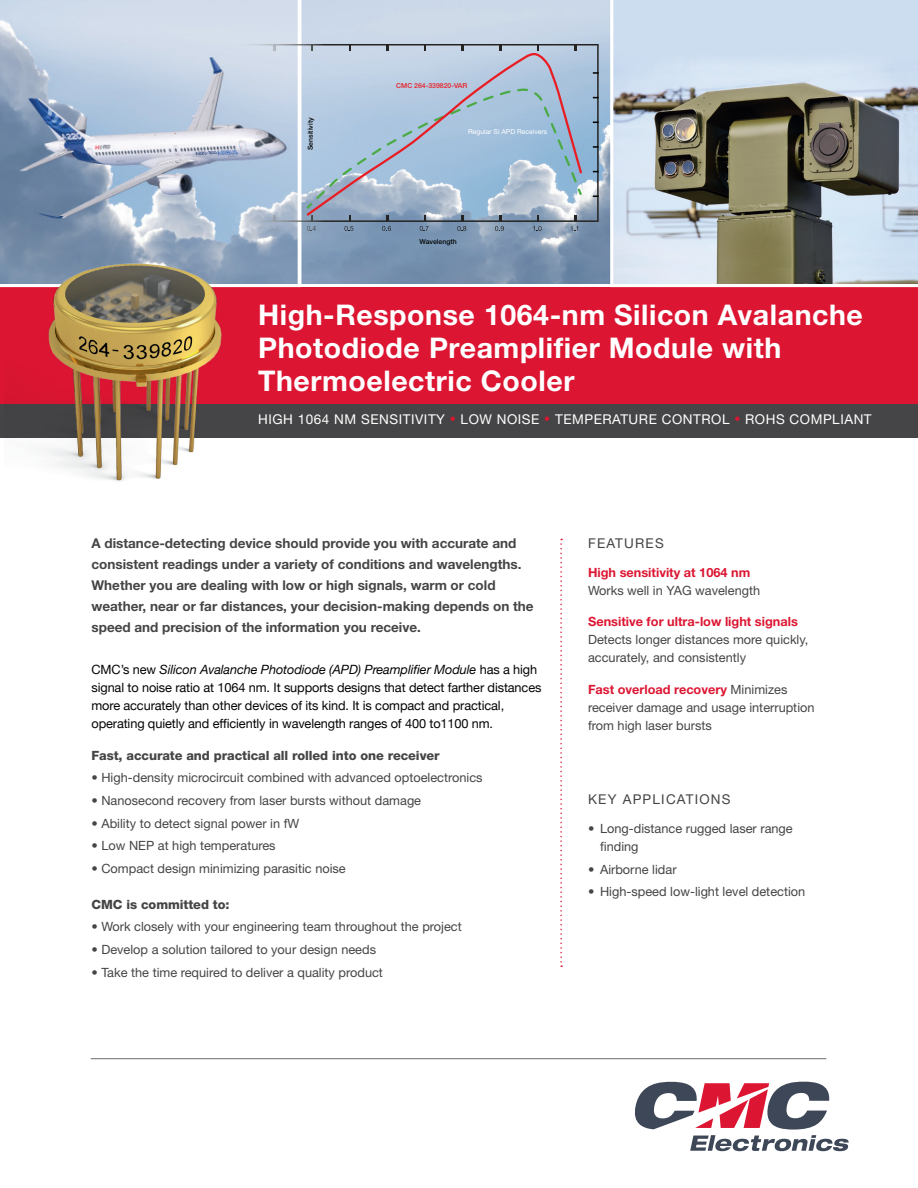
<style>
.page{position:relative;width:918px;height:1188px;background:#fff}
.page>*{position:absolute;margin:0;border:0;box-sizing:border-box;transform-origin:0 0}
.t1{font:700 28.5px/33px "Helvetica Neue LT Std";letter-spacing:.02em;color:#fff}
.t2{font:700 13.5px/21px "Helvetica Neue LT Std";color:#454446}
.t3{font:13.5px "Helvetica Neue LT Std";letter-spacing:.04em;color:#fff}
.t4{font:13.5px "Helvetica Neue LT Std";letter-spacing:.09em;color:#454446}
.t5{font:12.75px/18px "Helvetica Neue LT Std";color:#454446}
.t6{font:12.75px/18.1px "Helvetica Neue";letter-spacing:-.01em;color:#040503}
.t7{font:800 12.75px "Helvetica Neue LT Std";letter-spacing:-.005em;color:#454446}
.t8{font:700 12.75px "Helvetica Neue LT Std";color:#dc1632}
.t9{font:6.9px "Helvetica Neue LT Std";color:#fff}
.t10{font:500 6.9px "Helvetica Neue LT Std";color:#040503}
.t11{font:500 6.9px "Helvetica Neue LT Std";color:#e91d24}
.s1{font-size:12px;color:#dc1632}
.s2{font-style:italic}
.s3{font-weight:700;color:#dc1632}
</style>
<div class="page">
<svg style="left:301px;top:0;width:309px;height:284px;background:#9cb0c8"></svg>
<div style="left:0;top:287px;width:918px;height:117px;background:#dc1632"></div>
<svg style="left:560px;top:539px;width:2px;height:428px"></svg>
<hr style="left:91px;top:1058px;width:735px;height:1px;background:#696c70">
<div style="left:0;top:404px;width:918px;height:34px;background:#454446"></div>
<svg style="left:0;top:0;width:298px;height:284px;background:#adbdd1"></svg>
<svg style="left:610px;top:0;width:308px;height:284px;background:#a5abac"></svg>
<svg style="left:635px;top:1082px;width:214px;height:69px"></svg>
<img style="left:5px;top:238px;width:238px;height:244px">
<svg style="left:307px;top:226px;width:9px;height:5px"></svg>
<svg style="left:269px;top:226px;width:9px;height:5px"></svg>
<svg style="left:232px;top:226px;width:9px;height:5px"></svg>
<svg style="left:344px;top:226px;width:9px;height:5px"></svg>
<svg style="left:382px;top:226px;width:9px;height:5px"></svg>
<svg style="left:420px;top:226px;width:9px;height:5px"></svg>
<svg style="left:457px;top:226px;width:9px;height:5px"></svg>
<svg style="left:495px;top:226px;width:9px;height:5px"></svg>
<svg style="left:533px;top:226px;width:9px;height:5px"></svg>
<svg style="left:571px;top:226px;width:7px;height:5px"></svg>
<svg style="left:235px;top:44px;width:364px;height:178px;background:#b1c1d3"></svg>
<svg style="left:311px;top:45px;width:2px;height:6px"></svg>
<svg style="left:349px;top:45px;width:2px;height:6px"></svg>
<svg style="left:424px;top:45px;width:2px;height:6px"></svg>
<svg style="left:537px;top:45px;width:2px;height:6px"></svg>
<svg style="left:236px;top:45px;width:2px;height:6px"></svg>
<svg style="left:593px;top:72px;width:6px;height:2px"></svg>
<svg style="left:593px;top:97px;width:6px;height:2px"></svg>
<svg style="left:593px;top:146px;width:6px;height:2px"></svg>
<svg style="left:593px;top:171px;width:6px;height:2px"></svg>
<svg style="left:593px;top:195px;width:6px;height:2px"></svg>
<svg style="left:306px;top:217px;width:278px;height:3px"></svg>
<svg style="left:306px;top:53px;width:278px;height:164px;background:#acc0d6"></svg>
<p class="t10" style="left:306px;top:150px;width:34px;rotate:-90deg">Sensitivity</p>
<p class="t11" style="left:396px;top:81px;width:73px">CMC 264-339820-VAR</p>
<p class="t9" style="left:468px;top:128px;width:81px">Regular Si APD Receivers</p>
<p class="t10" style="left:419px;top:238px;width:39px">Wavelength</p>
<h1 class="t1" style="left:258px;top:298px;width:606px">High-Response 1064-nm Silicon Avalanche<br>Photodiode Preamplifier Module with<br>Thermoelectric Cooler</h1>
<p class="t3" style="left:258px;top:412px;width:615px">HIGH 1064 NM SENSITIVITY <span class="s1">•</span> LOW NOISE <span class="s1">•</span> TEMPERATURE CONTROL <span class="s1">•</span> ROHS COMPLIANT</p>
<p class="t2" style="left:92px;top:533px;width:444px">A distance-detecting device should provide you with accurate and consistent readings under a variety of conditions and wavelengths.<br>Whether you are dealing with low or high signals, warm or cold weather, near or far distances, your decision-making depends on the speed and precision of the information you receive.</p>
<p class="t6" style="left:92px;top:661px;width:451px">CMC’s new <span class="s2">Silicon Avalanche Photodiode (APD) Preamplifier Module</span> has a high signal to noise ratio at 1064 nm. It supports designs that detect farther distances more accurately than other devices of its kind. It is compact and practical, operating quietly and efficiently in wavelength ranges of 400 to1100 nm.</p>
<p class="t7" style="left:92px;top:748px;width:350px">Fast, accurate and practical all rolled into one receiver</p>
<p class="t5" style="left:92px;top:769px;width:393px">• High-density microcircuit combined with advanced optoelectronics</p>
<p class="t5" style="left:92px;top:791px;width:331px">• Nanosecond recovery from laser bursts without damage</p>
<p class="t5" style="left:92px;top:814px;width:209px">• Ability to detect signal power in fW</p>
<p class="t5" style="left:92px;top:836px;width:186px">• Low NEP at high temperatures</p>
<p class="t5" style="left:92px;top:859px;width:256px">• Compact design minimizing parasitic noise</p>
<p class="t7" style="left:92px;top:897px;width:140px">CMC is committed to:</p>
<p class="t5" style="left:92px;top:918px;width:372px">• Work closely with your engineering team throughout the project</p>
<p class="t5" style="left:92px;top:940px;width:286px">• Develop a solution tailored to your design needs</p>
<p class="t5" style="left:92px;top:963px;width:293px">• Take the time required to deliver a quality product</p>
<p class="t4" style="left:588px;top:536px;width:77px">FEATURES</p>
<p class="t8" style="left:588px;top:564px;width:164px">High sensitivity at 1064 nm</p>
<p class="t5" style="left:588px;top:581px;width:174px">Works well in YAG wavelength</p>
<p class="t8" style="left:588px;top:614px;width:211px">Sensitive for ultra-low light signals</p>
<p class="t5" style="left:588px;top:631px;width:222px">Detects longer distances more quickly, accurately, and consistently</p>
<p class="t5" style="left:588px;top:680px;width:228px"><span class="s3">Fast overload recovery</span> Minimizes receiver damage and usage interruption from high laser bursts</p>
<p class="t4" style="left:588px;top:791px;width:144px">KEY APPLICATIONS</p>
<p class="t5" style="left:600px;top:819px;width:194px;text-indent:-12px">• Long-distance rugged laser range finding</p>
<p class="t5" style="left:588px;top:860px;width:90px">• Airborne lidar</p>
<p class="t5" style="left:588px;top:883px;width:219px">• High-speed low-light level detection</p>
</div>
